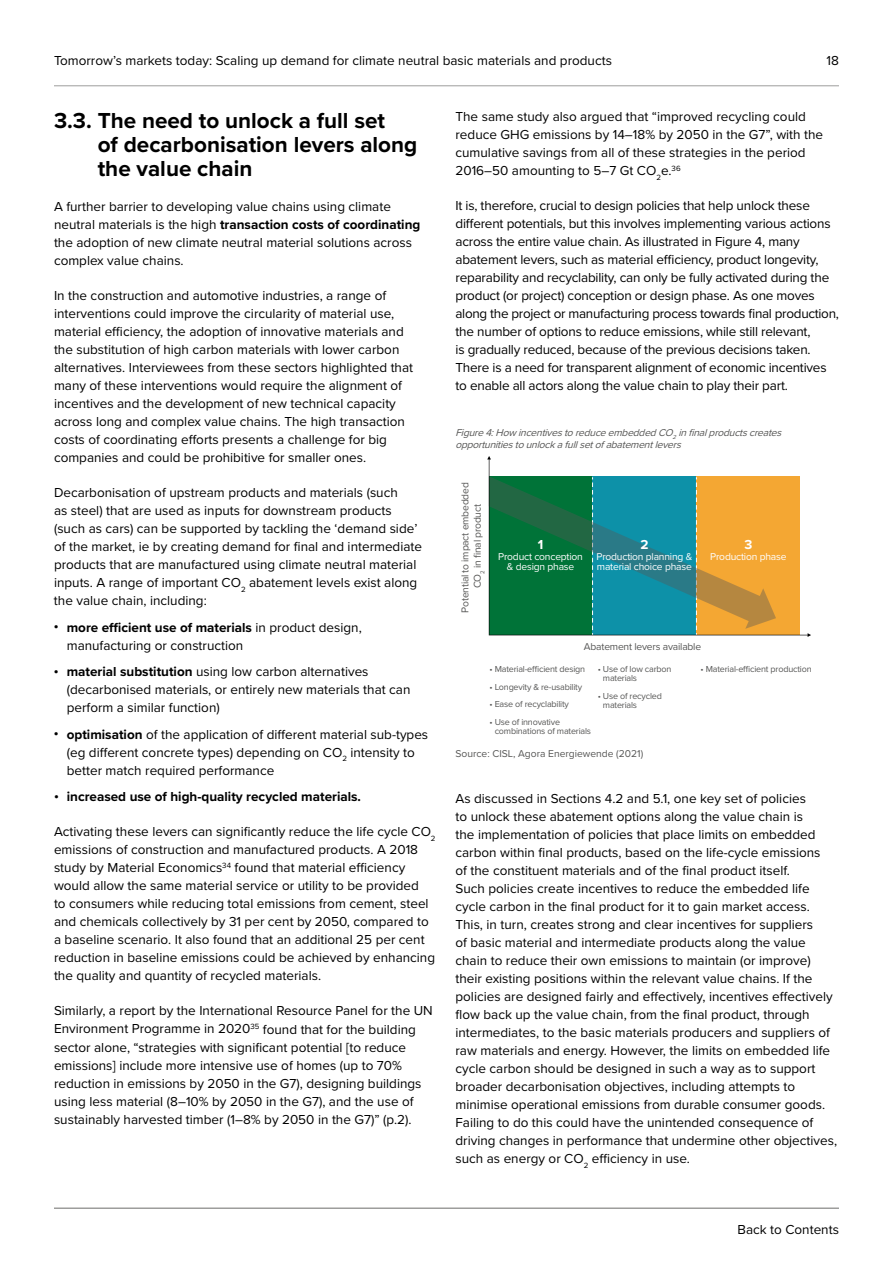
<style>
.page{position:relative;width:893px;height:1263px;background:#fff}
.page>*{position:absolute;margin:0;border:0;box-sizing:border-box;transform-origin:0 0}
.t1{font:700 22.5px/24px "Proxima Nova";color:#000}
.t2{font:13.5px/18px "Proxima Nova";color:#000}
.t3{font:700 13.5px "Proxima Nova";color:#000}
.t4{font:700 13.5px "Proxima Nova";color:#fff}
.t5{font:italic 10.35px/12.3px "Proxima Nova";color:#575756}
.t6{font:10.35px/10.5px "Proxima Nova";letter-spacing:-.02em;color:#fff;text-align:center}
.t7{font:10.35px/12.3px "Proxima Nova";letter-spacing:-.02em;color:#575756;text-align:center}
.t8{font:10.35px "Proxima Nova";color:#575756}
.t9{font:9px/9px "Proxima Nova";letter-spacing:-.02em;color:#575756}
.s1{font-weight:700}
</style>
<div class="page">
<hr style="left:54px;top:85px;width:785px;height:1px;background:#9d9d9c">
<hr style="left:54px;top:1207px;width:785px;height:2px;background:#9d9d9c">
<svg style="left:487px;top:456px;width:324px;height:181px;background:#709b73"></svg>
<p class="t2" style="left:54px;top:51px;width:559px">Tomorrow’s markets today: Scaling up demand for climate neutral basic materials and products</p>
<p class="t2" style="left:826px;top:51px;width:14px">18</p>
<h1 class="t1" style="left:98px;top:108px;width:321px;text-indent:-44px">3.3. The need to unlock a full set<br>of decarbonisation levers along the value chain</h1>
<p class="t2" style="left:54px;top:197px;width:368px">A further barrier to developing value chains using climate neutral materials is the high <span class="s1">transaction costs of coordinating </span>the adoption of new climate neutral material solutions across complex value chains.</p>
<p class="t2" style="left:54px;top:286px;width:361px">In the construction and automotive industries, a range of interventions could improve the circularity of material use, material efficiency, the adoption of innovative materials and the substitution of high carbon materials with lower carbon alternatives. Interviewees from these sectors highlighted that many of these interventions would require the alignment of incentives and the development of new technical capacity across long and complex value chains. The high transaction costs of coordinating efforts presents a challenge for big companies and could be prohibitive for smaller ones.</p>
<p class="t2" style="left:54px;top:483px;width:370px">Decarbonisation of upstream products and materials (such<br>as steel) that are used as inputs for downstream products (such as cars) can be supported by tackling the ‘demand side’ of the market, ie by creating demand for final and intermediate products that are manufactured using climate neutral material inputs. A range of important CO<sub>2</sub> abatement levels exist along the value chain, including:</p>
<p class="t2" style="left:67px;top:618px;width:296px;text-indent:-13px"><span class="s1">• more efficient use of materials</span> in product design, manufacturing or construction</p>
<p class="t2" style="left:67px;top:662px;width:345px;text-indent:-13px"><span class="s1">• material substitution</span> using low carbon alternatives (decarbonised materials, or entirely new materials that can perform a similar function)</p>
<p class="t2" style="left:67px;top:725px;width:363px;text-indent:-13px"><span class="s1">• optimisation</span> of the application of different material sub-types (eg different concrete types) depending on CO<sub>2</sub> intensity to better match required performance</p>
<p class="t3" style="left:54px;top:787px;width:309px">• increased use of high-quality recycled materials.</p>
<p class="t2" style="left:54px;top:822px;width:383px">Activating these levers can significantly reduce the life cycle CO<sub>2 </sub>emissions of construction and manufactured products. A 2018 study by Material Economics<sup>34</sup> found that material efficiency would allow the same material service or utility to be provided<br>to consumers while reducing total emissions from cement, steel and chemicals collectively by 31 per cent by 2050, compared to a baseline scenario. It also found that an additional 25 per cent reduction in baseline emissions could be achieved by enhancing the quality and quantity of recycled materials.</p>
<p class="t2" style="left:54px;top:1001px;width:380px">Similarly, a report by the International Resource Panel for the UN Environment Programme in 2020<sup>35</sup> found that for the building sector alone, “strategies with significant potential [to reduce emissions] include more intensive use of homes (up to 70% reduction in emissions by 2050 in the G7), designing buildings using less material (8–10% by 2050 in the G7), and the use of sustainably harvested timber (1–8% by 2050 in the G7)” (p.2).</p>
<p class="t2" style="left:455px;top:107px;width:369px">The same study also argued that “improved recycling could reduce GHG emissions by 14–18% by 2050 in the G7”, with the cumulative savings from all of these strategies in the period 2016–50 amounting to 5–7 Gt CO<sub>2</sub>e.<sup>36</sup></p>
<p class="t2" style="left:455px;top:196px;width:385px">It is, therefore, crucial to design policies that help unlock these different potentials, but this involves implementing various actions across the entire value chain. As illustrated in Figure 4, many abatement levers, such as material efficiency, product longevity, reparability and recyclability, can only be fully activated during the product (or project) conception or design phase. As one moves along the project or manufacturing process towards final production, the number of options to reduce emissions, while still relevant,<br>is gradually reduced, because of the previous decisions taken.<br>There is a need for transparent alignment of economic incentives to enable all actors along the value chain to play their part.</p>
<p class="t5" style="left:455px;top:425px;width:331px">Figure4:HowincentivestoreduceembeddedCO<sub>2</sub>infinalproductscreates opportunitiestounlockafullsetofabatementlevers</p>
<p class="t7" style="left:459px;top:613px;width:132px;rotate:-90deg">Potential to impact embedded<br>CO<sub>2</sub> in final product</p>
<p class="t4" style="left:538px;top:534px;width:7px">1</p>
<p class="t6" style="left:498px;top:551px;width:86px">Product conception &amp; design phase</p>
<p class="t4" style="left:640px;top:534px;width:10px">2</p>
<p class="t6" style="left:596px;top:551px;width:97px;text-align:left">Production planning &amp; material choice phase</p>
<p class="t4" style="left:744px;top:534px;width:9px">3</p>
<p class="t6" style="left:710px;top:551px;width:78px">Production phase</p>
<p class="t7" style="left:584px;top:640px;width:119px">Abatement levers available</p>
<p class="t9" style="left:489px;top:664px;width:97px">• Material-efficient design</p>
<p class="t9" style="left:489px;top:682px;width:94px">• Longevity &amp; re-usability</p>
<p class="t9" style="left:489px;top:699px;width:81px">• Ease of recyclability</p>
<p class="t9" style="left:495px;top:717px;width:98px;text-indent:-5px">• Use of innovative combinations of materials</p>
<p class="t9" style="left:603px;top:664px;width:70px;text-indent:-5px">• Use of low carbon materials</p>
<p class="t9" style="left:603px;top:691px;width:60px;text-indent:-5px">• Use of recycled materials</p>
<p class="t8" style="left:455px;top:746px;width:189px">Source: CISL, Agora Energiewende (2021)</p>
<p class="t9" style="left:701px;top:664px;width:113px">• Material-efficient production</p>
<p class="t2" style="left:455px;top:789px;width:383px">As discussed in Sections 4.2 and 5.1, one key set of policies<br>to unlock these abatement options along the value chain is<br>the implementation of policies that place limits on embedded carbon within final products, based on the life-cycle emissions<br>of the constituent materials and of the final product itself.<br>Such policies create incentives to reduce the embedded life cycle carbon in the final product for it to gain market access.<br>This, in turn, creates strong and clear incentives for suppliers<br>of basic material and intermediate products along the value chain to reduce their own emissions to maintain (or improve) their existing positions within the relevant value chains. If the policies are designed fairly and effectively, incentives effectively flow back up the value chain, from the final product, through intermediates, to the basic materials producers and suppliers of raw materials and energy. However, the limits on embedded life cycle carbon should be designed in such a way as to support broader decarbonisation objectives, including attempts to minimise operational emissions from durable consumer goods.<br>Failing to do this could have the unintended consequence of driving changes in performance that undermine other objectives, such as energy or CO<sub>2</sub> efficiency in use.</p>
<p class="t2" style="left:737px;top:1220px;width:103px">Back to Contents</p>
</div>
